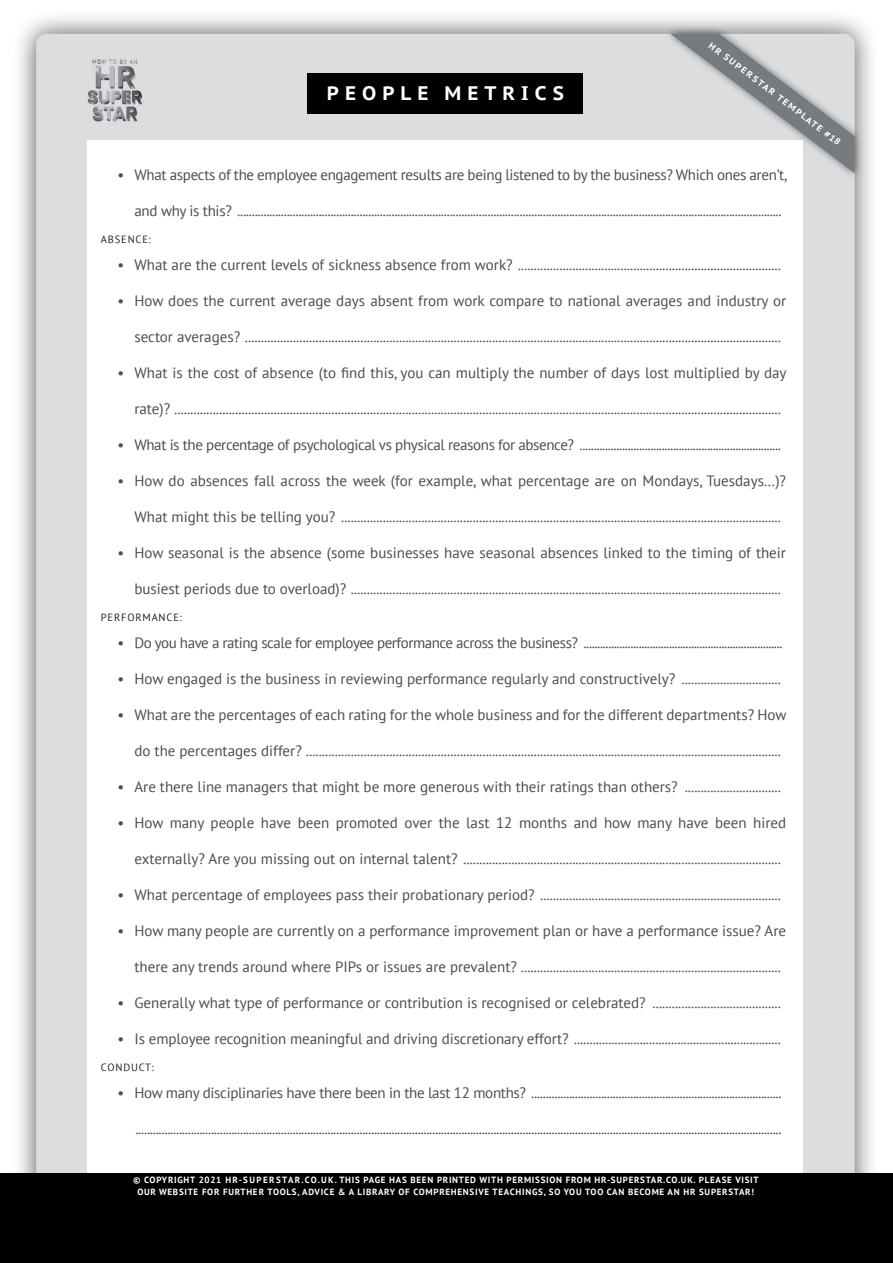
<style>
.page{position:relative;width:893px;height:1263px;background:#fff}
.page>*{position:absolute;margin:0;border:0;box-sizing:border-box;transform-origin:0 0}
.t1{font:700 19.5px "PT Sans Caption";letter-spacing:.31em;color:#fff}
.t2{font:15px "PT Sans";color:#4b4c4d}
.t3{font:15px "PT Sans";letter-spacing:-.02em;color:#4b4c4d}
.t4{font:15px "PT Sans";letter-spacing:-.025em;color:#4b4c4d}
.t5{font:15px "PT Sans";letter-spacing:-.03em;color:#4b4c4d}
.t6{font:10.5px "PT Sans";letter-spacing:.08em;color:#231f20}
.t7{font:700 9px/12px "PT Sans";letter-spacing:.08em;color:#fff;text-align:center}
.t8{font:700 9px "PT Sans Caption";color:#fff}
</style>
<div class="page">
<div style="left:12px;top:10px;width:866px;height:1218px;background:#231f20;opacity:.75"></div>
<div style="left:36px;top:34px;width:819px;height:1170px;background:#dcdddf;border-radius:11px"></div>
<div style="left:88px;top:140px;width:715px;height:1034px;background:#fff"></div>
<div style="left:307px;top:73px;width:276px;height:41px;background:#000"></div>
<div style="left:664px;top:25px;width:199px;height:155px;background:#231f20;opacity:.58"></div>
<svg style="left:670px;top:34px;width:185px;height:139px"></svg>
<div style="left:0;top:1174px;width:893px;height:89px;background:#000001"></div>
<img style="left:87px;top:59px;width:55px;height:63px">
<h1 class="t1" style="left:327px;top:80px;width:239px">PEOPLE METRICS</h1>
<p class="t8" style="left:713px;top:40px;width:165px;rotate:37deg">HR SUPERSTAR TEMPLATE #18</p>
<p class="t3" style="left:117px;top:165px;width:671px">• What aspects of the employee engagement results are being listened to by the business? Which ones aren’t,</p>
<p class="t3" style="left:134px;top:201px;width:649px">and why is this? ...........................................................................................................................................................................................</p>
<p class="t6" style="left:101px;top:233px;width:51px">ABSENCE:</p>
<p class="t2" style="left:117px;top:255px;width:665px">• What are the current levels of sickness absence from work? ..................................................................................</p>
<p class="t2" style="left:117px;top:291px;width:670px">• How does the current average days absent from work compare to national averages and industry or</p>
<p class="t2" style="left:134px;top:327px;width:648px">sector averages? .......................................................................................................................................................................</p>
<p class="t2" style="left:117px;top:363px;width:671px">• What is the cost of absence (to find this, you can multiply the number of days lost multiplied by day</p>
<p class="t2" style="left:134px;top:399px;width:648px">rate)? .............................................................................................................................................................................................</p>
<p class="t4" style="left:117px;top:435px;width:665px">• What is the percentage of psychological vs physical reasons for absence? .......................................................................</p>
<p class="t2" style="left:117px;top:471px;width:670px">• How do absences fall across the week (for example, what percentage are on Mondays, Tuesdays…)?</p>
<p class="t2" style="left:134px;top:507px;width:648px">What might this be telling you? .........................................................................................................................................</p>
<p class="t2" style="left:117px;top:543px;width:670px">• How seasonal is the absence (some businesses have seasonal absences linked to the timing of their</p>
<p class="t2" style="left:134px;top:579px;width:648px">busiest periods due to overload)? ......................................................................................................................................</p>
<p class="t6" style="left:101px;top:611px;width:82px">PERFORMANCE:</p>
<p class="t5" style="left:117px;top:633px;width:667px">• Do you have a rating scale for employee performance across the business? ........................................................................</p>
<p class="t2" style="left:117px;top:669px;width:665px">• How engaged is the business in reviewing performance regularly and constructively? ...............................</p>
<p class="t2" style="left:117px;top:705px;width:670px">• What are the percentages of each rating for the whole business and for the different departments? How</p>
<p class="t2" style="left:134px;top:741px;width:648px">do the percentages differ? ....................................................................................................................................................</p>
<p class="t2" style="left:117px;top:777px;width:665px">• Are there line managers that might be more generous with their ratings than others? ..............................</p>
<p class="t2" style="left:117px;top:813px;width:670px">• How many people have been promoted over the last 12 months and how many have been hired</p>
<p class="t2" style="left:134px;top:849px;width:648px">externally? Are you missing out on internal talent? ...................................................................................................</p>
<p class="t2" style="left:117px;top:885px;width:665px">• What percentage of employees pass their probationary period? ...........................................................................</p>
<p class="t2" style="left:117px;top:921px;width:670px">• How many people are currently on a performance improvement plan or have a performance issue? Are</p>
<p class="t2" style="left:134px;top:957px;width:648px">there any trends around where PIPs or issues are prevalent? .................................................................................</p>
<p class="t2" style="left:117px;top:993px;width:665px">• Generally what type of performance or contribution is recognised or celebrated? ........................................</p>
<p class="t2" style="left:117px;top:1029px;width:665px">• Is employee recognition meaningful and driving discretionary effort? ..................................................................</p>
<p class="t6" style="left:101px;top:1061px;width:54px">CONDUCT:</p>
<p class="t3" style="left:117px;top:1083px;width:666px">• How many disciplinaries have there been in the last 12 months? ......................................................................................</p>
<p class="t2" style="left:135px;top:1119px;width:648px">..............................................................................................................................................................................................................................</p>
<p class="t7" style="left:133px;top:1174px;width:627px">© COPYRIGHT 2021 HR-SUPERSTAR.CO.UK. THIS PAGE HAS BEEN PRINTED WITH PERMISSION FROM HR-SUPERSTAR.CO.UK. PLEASE VISIT<br>OUR WEBSITE FOR FURTHER TOOLS, ADVICE &amp; A LIBRARY OF COMPREHENSIVE TEACHINGS, SO YOU TOO CAN BECOME AN HR SUPERSTAR!</p>
</div>
